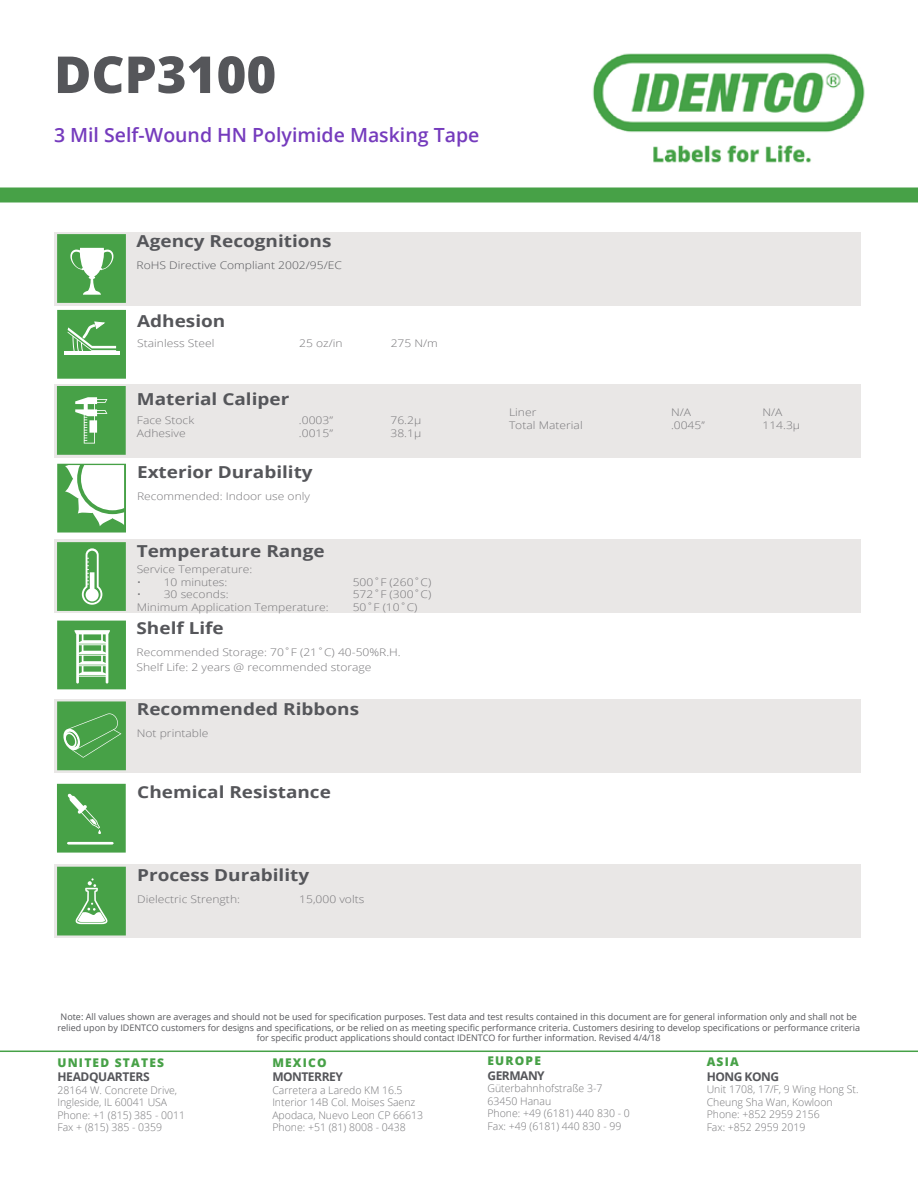
<style>
.page{position:relative;width:918px;height:1188px;background:#fff}
.page>*{position:absolute;margin:0;border:0;box-sizing:border-box;transform-origin:0 0}
.t1{font:800 51px "Open Sans";color:#55565a}
.t2{font:600 19.5px "Open Sans";color:#753bbd}
.t3{font:700 16.5px "Open Sans";color:#55565a;scale:1.15 1}
.t4{font:700 12px "Open Sans";letter-spacing:-.04em;color:#55565a}
.t5{font:800 12px "Open Sans";letter-spacing:.1em;color:#47a147}
.t6{font:300 10.5px/15px "Open Sans";color:#78777a;scale:1.15 1}
.t7{font:300 10.5px/12.6px "Open Sans";color:#77777a}
.t8{font:300 10.5px "Open Sans";color:#55565a;scale:1.15 1}
.t9{font:9px/10.8px "Open Sans";color:#55565a;text-align:center}
</style>
<div class="page">
<img style="left:568px;top:53px;width:320px;height:135px">
<div style="left:0;top:188px;width:918px;height:14px;background:#47a147"></div>
<div style="left:54px;top:232px;width:806px;height:74px;background:#e9e7e6"></div>
<div style="left:58px;top:235px;width:67px;height:67px;background:#47a147"></div>
<div style="left:57px;top:234px;width:69px;height:69px;border:3px solid #47a147"></div>
<svg style="left:70px;top:248px;width:43px;height:47px"></svg>
<div style="left:58px;top:622px;width:67px;height:66px;background:#47a147"></div>
<div style="left:57px;top:621px;width:69px;height:68px;border:3px solid #47a147"></div>
<svg style="left:74px;top:630px;width:36px;height:54px"></svg>
<div style="left:54px;top:699px;width:806px;height:74px;background:#e9e7e6"></div>
<div style="left:58px;top:703px;width:67px;height:66px;background:#47a147"></div>
<div style="left:57px;top:701px;width:69px;height:69px;border:3px solid #47a147"></div>
<svg style="left:63px;top:713px;width:58px;height:45px"></svg>
<div style="left:54px;top:540px;width:806px;height:73px;background:#e9e7e6"></div>
<div style="left:58px;top:543px;width:67px;height:67px;background:#47a147"></div>
<div style="left:57px;top:542px;width:69px;height:69px;border:3px solid #47a147"></div>
<svg style="left:82px;top:548px;width:20px;height:57px"></svg>
<div style="left:59px;top:465px;width:66px;height:66px;background:#47a147"></div>
<div style="left:57px;top:464px;width:69px;height:69px;border:3px solid #47a147"></div>
<svg style="left:65px;top:465px;width:59px;height:61px"></svg>
<hr style="left:0;top:1051px;width:918px;height:1px;background:#46a147">
<div style="left:55px;top:864px;width:806px;height:74px;background:#e9e7e6"></div>
<div style="left:58px;top:868px;width:67px;height:66px;background:#47a147"></div>
<div style="left:57px;top:867px;width:69px;height:68px;border:3px solid #47a147"></div>
<svg style="left:75px;top:878px;width:33px;height:46px"></svg>
<div style="left:54px;top:384px;width:806px;height:74px;background:#e9e7e6"></div>
<div style="left:58px;top:387px;width:66px;height:66px;background:#47a147"></div>
<div style="left:57px;top:386px;width:69px;height:69px;border:3px solid #47a147"></div>
<svg style="left:75px;top:397px;width:32px;height:47px"></svg>
<div style="left:59px;top:311px;width:66px;height:66px;background:#47a147"></div>
<div style="left:57px;top:310px;width:69px;height:69px;border:3px solid #47a147"></div>
<hr style="left:64px;top:351px;width:55px;height:3px;background:#fff">
<svg style="left:68px;top:321px;width:48px;height:34px"></svg>
<div style="left:58px;top:785px;width:66px;height:66px;background:#47a147"></div>
<div style="left:57px;top:784px;width:69px;height:69px;border:3px solid #47a147"></div>
<svg style="left:68px;top:794px;width:33px;height:40px"></svg>
<hr style="left:67px;top:842px;width:47px;height:3px;background:#fff;border-radius:2px">
<h1 class="t1" style="left:54px;top:36px;width:224px">DCP3100</h1>
<h2 class="t2" style="left:54px;top:121px;width:427px">3 Mil Self-Wound HN Polyimide Masking Tape</h2>
<h3 class="t3" style="left:137px;top:229px;width:171px">Agency Recognitions</h3>
<p class="t8" style="left:137px;top:258px;width:180px">RoHS Directive Compliant 2002/95/EC</p>
<h3 class="t3" style="left:137px;top:310px;width:78px">Adhesion</h3>
<p class="t6" style="left:137px;top:335px;width:69px">Stainless Steel</p>
<p class="t6" style="left:299px;top:335px;width:39px">25 oz/in</p>
<p class="t6" style="left:391px;top:335px;width:43px">275 N/m</p>
<h3 class="t3" style="left:137px;top:387px;width:134px">Material Caliper</h3>
<p class="t6" style="left:137px;top:412px;width:51px">Face Stock</p>
<p class="t6" style="left:299px;top:412px;width:31px">.0003”</p>
<p class="t6" style="left:390px;top:412px;width:28px">76.2μ</p>
<p class="t6" style="left:137px;top:425px;width:44px">Adhesive</p>
<p class="t6" style="left:299px;top:425px;width:31px">.0015”</p>
<p class="t6" style="left:390px;top:425px;width:28px">38.1μ</p>
<h3 class="t3" style="left:137px;top:461px;width:154px">Exterior Durability</h3>
<p class="t6" style="left:137px;top:489px;width:152px">Recommended: Indoor use only</p>
<h3 class="t3" style="left:137px;top:540px;width:165px">Temperature Range</h3>
<p class="t6" style="left:137px;top:561px;width:102px">Service Temperature:</p>
<p class="t6" style="left:137px;top:574px;width:80px">• 10 minutes:</p>
<p class="t6" style="left:353px;top:574px;width:70px">500˚F (260˚C)</p>
<p class="t6" style="left:137px;top:587px;width:81px">• 30 seconds:</p>
<p class="t6" style="left:353px;top:587px;width:70px">572˚F (300˚C)</p>
<p class="t6" style="left:137px;top:599px;width:168px">Minimum Application Temperature:</p>
<p class="t6" style="left:353px;top:599px;width:58px">50˚F (10˚C)</p>
<h3 class="t3" style="left:137px;top:616px;width:77px">Shelf Life</h3>
<p class="t6" style="left:137px;top:644px;width:231px">Recommended Storage: 70˚F (21˚C) 40-50%R.H.<br>Shelf Life: 2 years @ recommended storage</p>
<h3 class="t3" style="left:137px;top:698px;width:195px">Recommended Ribbons</h3>
<p class="t6" style="left:137px;top:725px;width:64px">Not printable</p>
<h3 class="t3" style="left:137px;top:781px;width:170px">Chemical Resistance</h3>
<h3 class="t3" style="left:137px;top:863px;width:151px">Process Durability</h3>
<p class="t6" style="left:137px;top:891px;width:91px">Dielectric Strength:</p>
<p class="t6" style="left:299px;top:891px;width:58px">15,000 volts</p>
<p class="t6" style="left:509px;top:405px;width:25px">Liner</p>
<p class="t6" style="left:671px;top:405px;width:19px">N/A</p>
<p class="t6" style="left:763px;top:405px;width:19px">N/A</p>
<p class="t6" style="left:509px;top:417px;width:66px">Total Material</p>
<p class="t6" style="left:671px;top:417px;width:31px">.0045’’</p>
<p class="t6" style="left:763px;top:417px;width:34px">114.3μ</p>
<p class="t9" style="left:57px;top:1011px;width:804px">Note: All values shown are averages and should not be used for specification purposes. Test data and test results contained in this document are for general information only and shall not be relied upon by IDENTCO customers for designs and specifications, or be relied on as meeting specific performance criteria. Customers desiring to develop specifications or performance criteria for specific product applications should contact IDENTCO for further information. Revised 4/4/18</p>
<h3 class="t5" style="left:57px;top:1053px;width:108px">UNITED STATES</h3>
<h3 class="t4" style="left:57px;top:1068px;width:94px">HEADQUARTERS</h3>
<p class="t7" style="left:57px;top:1083px;width:129px">28164 W. Concrete Drive,<br>Ingleside, IL 60041 USA<br>Phone: +1 (815) 385 - 0011<br>Fax + (815) 385 - 0359</p>
<h3 class="t5" style="left:272px;top:1053px;width:56px">MEXICO</h3>
<h3 class="t4" style="left:272px;top:1068px;width:72px">MONTERREY</h3>
<p class="t7" style="left:272px;top:1083px;width:152px">Carretera a Laredo KM 16.5<br>Interior 14B Col. Moises Saenz<br>Apodaca, Nuevo Leon CP 66613<br>Phone: +51 (81) 8008 - 0438</p>
<h3 class="t5" style="left:488px;top:1052px;width:55px">EUROPE</h3>
<h3 class="t4" style="left:488px;top:1067px;width:59px">GERMANY</h3>
<p class="t7" style="left:488px;top:1082px;width:144px">Güterbahnhofstraße 3-7<br>63450 Hanau<br>Phone: +49 (6181) 440 830 - 0<br>Fax: +49 (6181) 440 830 - 99</p>
<h3 class="t5" style="left:707px;top:1053px;width:34px">ASIA</h3>
<h3 class="t4" style="left:707px;top:1068px;width:74px">HONG KONG</h3>
<p class="t7" style="left:707px;top:1083px;width:153px">Unit 1708, 17/F, 9 Wing Hong St.<br>Cheung Sha Wan, Kowloon<br>Phone: +852 2959 2156<br>Fax: +852 2959 2019</p>
</div>
